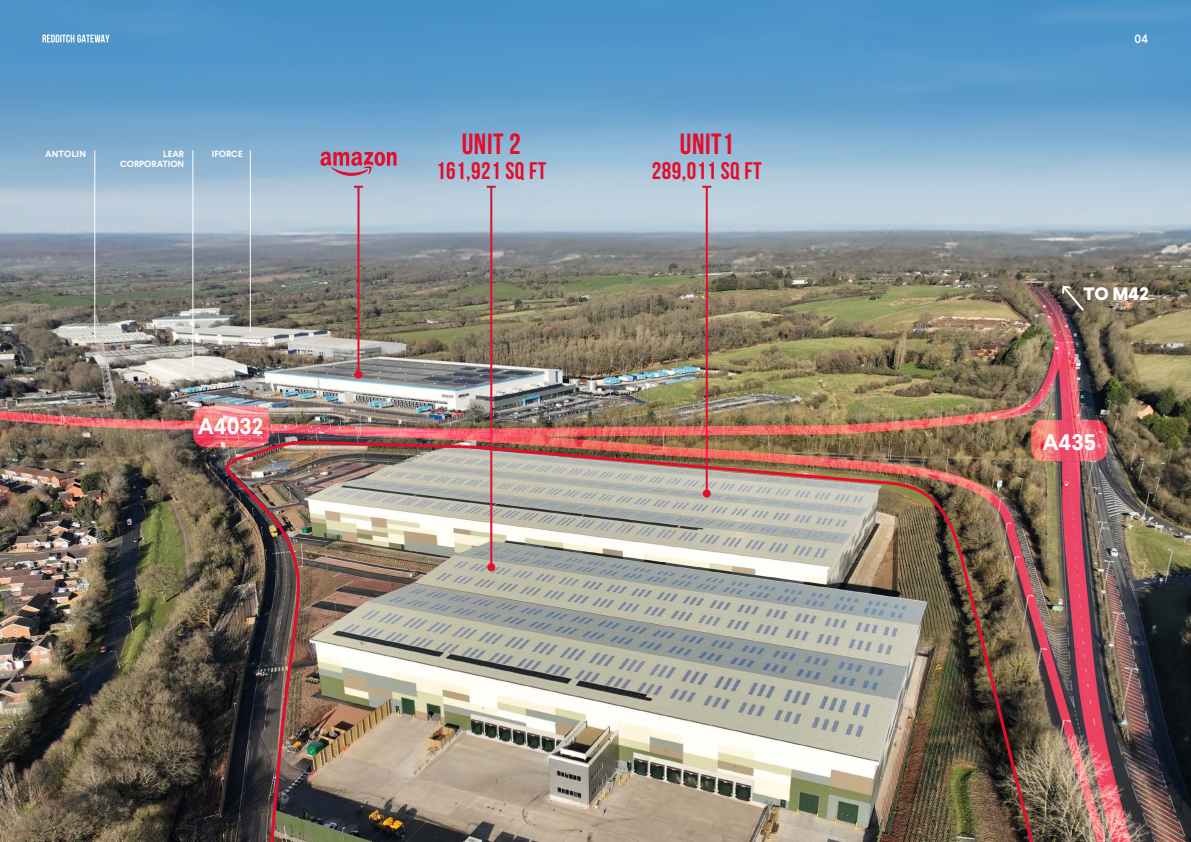
<style>
.page{position:relative;width:1191px;height:842px;background:#fff}
.page>*{position:absolute;margin:0;border:0;box-sizing:border-box;transform-origin:0 0}
.t1{font:700 29.2px "Bebas Neue";letter-spacing:.02em;color:#e40d2c}
.t2{font:700 24px "Bebas Neue";letter-spacing:.02em;color:#e40d2c}
.t3{font:700 22.5px "Larsseit";color:#fff}
.t4{font:800 18px "Larsseit";color:#fff}
.t5{font:500 12px "Larsseit";color:#fff}
.t6{font:700 9px/10px "Larsseit";letter-spacing:-.005em;color:#fff;text-align:right}
.t7{font:700 9px "Larsseit";letter-spacing:.025em;color:#fff}
</style>
<div class="page">
<img style="left:0;top:279px;width:1191px;height:563px">
<hr style="left:357px;top:187px;width:2px;height:187px;background:#e40d2c">
<hr style="left:490px;top:187px;width:2px;height:380px;background:#e40d2c">
<svg style="left:0;top:0;width:1191px;height:279px;background:#7ba5c4"></svg>
<hr style="left:706px;top:187px;width:2px;height:306px;background:#e40d2c">
<svg style="left:702px;top:186px;width:9px;height:2px"></svg>
<img style="left:224px;top:447px;width:36px;height:395px">
<svg style="left:320px;top:152px;width:76px;height:24px;background:#b47591"></svg>
<hr style="left:192px;top:150px;width:1px;height:217px;background:#fff">
<img style="left:1112px;top:453px;width:38px;height:389px">
<img style="left:260px;top:419px;width:852px;height:423px">
<svg style="left:193px;top:406px;width:76px;height:41px;background:#f07780"></svg>
<hr style="left:250px;top:150px;width:1px;height:182px;background:#fff">
<hr style="left:94px;top:150px;width:1px;height:189px;background:#fff">
<img style="left:1009px;top:266px;width:79px;height:156px">
<img style="left:0;top:402px;width:202px;height:29px">
<img style="left:354px;top:334px;width:715px;height:104px">
<svg style="left:43px;top:35px;width:66px;height:8px"></svg>
<p class="t7" style="left:45px;top:148px;width:42px">ANTOLIN</p>
<p class="t6" style="left:212px;top:149px;width:32px">IFORCE</p>
<p class="t6" style="left:120px;top:149px;width:65px">LEAR<br>CORPORATION</p>
<p class="t3" style="left:198px;top:411px;width:67px">A4032</p>
<p class="t1" style="left:462px;top:128px;width:61px">UNIT 2</p>
<p class="t2" style="left:436px;top:157px;width:111px">161,921 SQ FT</p>
<p class="t1" style="left:680px;top:128px;width:55px">UNIT1</p>
<p class="t2" style="left:652px;top:157px;width:111px">289,011 SQ FT</p>
<p class="t5" style="left:1134px;top:31px;width:15px">04</p>
<p class="t4" style="left:1083px;top:282px;width:66px">TO M42</p>
<p class="t3" style="left:1042px;top:427px;width:55px">A435</p>
</div>
